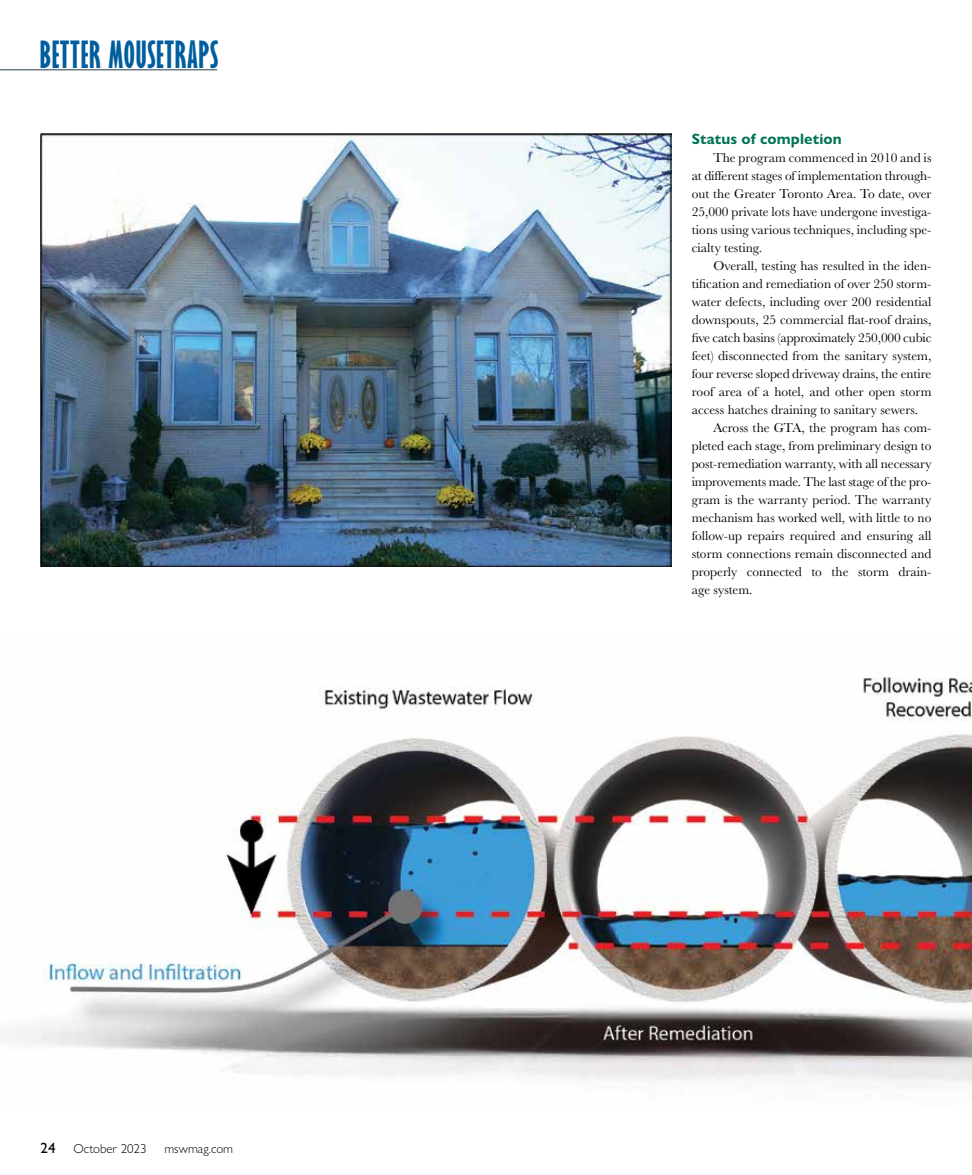
<style>
.page{position:relative;width:972px;height:1175px;background:#fff}
.page>*{position:absolute;margin:0;border:0;box-sizing:border-box;transform-origin:0 0}
.t1{font:700 34.5px "Gill Sans Nova Extra Cond";letter-spacing:.02em;color:#005e9e}
.t2{font:700 15px "Gill Sans Nova";letter-spacing:.01em;color:#007355}
.t3{font:500 15px "Gill Sans Nova";color:#000}
.t4{font:13.35px/18px "Baskerville URW";color:#000;text-align:justify}
.t5{font:300 12.9px "Gill Sans Nova";color:#000}
</style>
<div class="page">
<hr style="left:0;top:69px;width:217px;height:1px;background:#6b7b84">
<img style="left:40px;top:134px;width:632px;height:432px">
<img style="left:16px;top:672px;width:956px;height:410px">
<h1 class="t1" style="left:40px;top:34px;width:180px">BETTER MOUSETRAPS</h1>
<p class="t3" style="left:40px;top:1139px;width:16px">24</p>
<p class="t5" style="left:73px;top:1141px;width:75px">October 2023</p>
<p class="t5" style="left:164px;top:1141px;width:70px">mswmag.com</p>
<p class="t2" style="left:692px;top:130px;width:152px">Status of completion</p>
<p class="t4" style="left:692px;top:148px;width:241px;text-indent:22px">The program commenced in 2010 and is at different stages of implementation through&shy;out the Greater Toronto Area. To date, over 25,000 private lots have undergone investiga&shy;tions using various techniques, including spe&shy;cialty testing.</p>
<p class="t4" style="left:713px;top:256px;width:220px">Overall, testing has resulted in the iden-</p>
<p class="t4" style="left:692px;top:274px;width:241px">tification and remediation of over 250 storm-</p>
<p class="t4" style="left:692px;top:292px;width:241px">water defects, including over 200 residential</p>
<p class="t4" style="left:692px;top:310px;width:241px">downspouts, 25 commercial flat-roof drains,</p>
<p class="t4" style="left:692px;top:328px;width:241px">five catch basins (approximately 250,000 cubic</p>
<p class="t4" style="left:692px;top:346px;width:241px">feet) disconnected from the sanitary system,</p>
<p class="t4" style="left:692px;top:364px;width:241px">four reverse sloped driveway drains, the entire</p>
<p class="t4" style="left:692px;top:382px;width:241px">roof area of a hotel, and other open storm</p>
<p class="t4" style="left:692px;top:400px;width:228px">access hatches draining to sanitary sewers.</p>
<p class="t4" style="left:713px;top:418px;width:220px">Across the GTA, the program has com-</p>
<p class="t4" style="left:692px;top:436px;width:241px">pleted each stage, from preliminary design to</p>
<p class="t4" style="left:692px;top:454px;width:241px">post-remediation warranty, with all necessary</p>
<p class="t4" style="left:692px;top:472px;width:241px">improvements made. The last stage of the pro-</p>
<p class="t4" style="left:692px;top:490px;width:241px">gram is the warranty period. The warranty</p>
<p class="t4" style="left:692px;top:508px;width:241px">mechanism has worked well, with little to no</p>
<p class="t4" style="left:692px;top:526px;width:241px">follow-up repairs required and ensuring all</p>
<p class="t4" style="left:692px;top:544px;width:241px">storm connections remain disconnected and</p>
<p class="t4" style="left:692px;top:562px;width:241px">properly connected to the storm drain-</p>
<p class="t4" style="left:692px;top:580px;width:62px">age system.</p>
</div>
